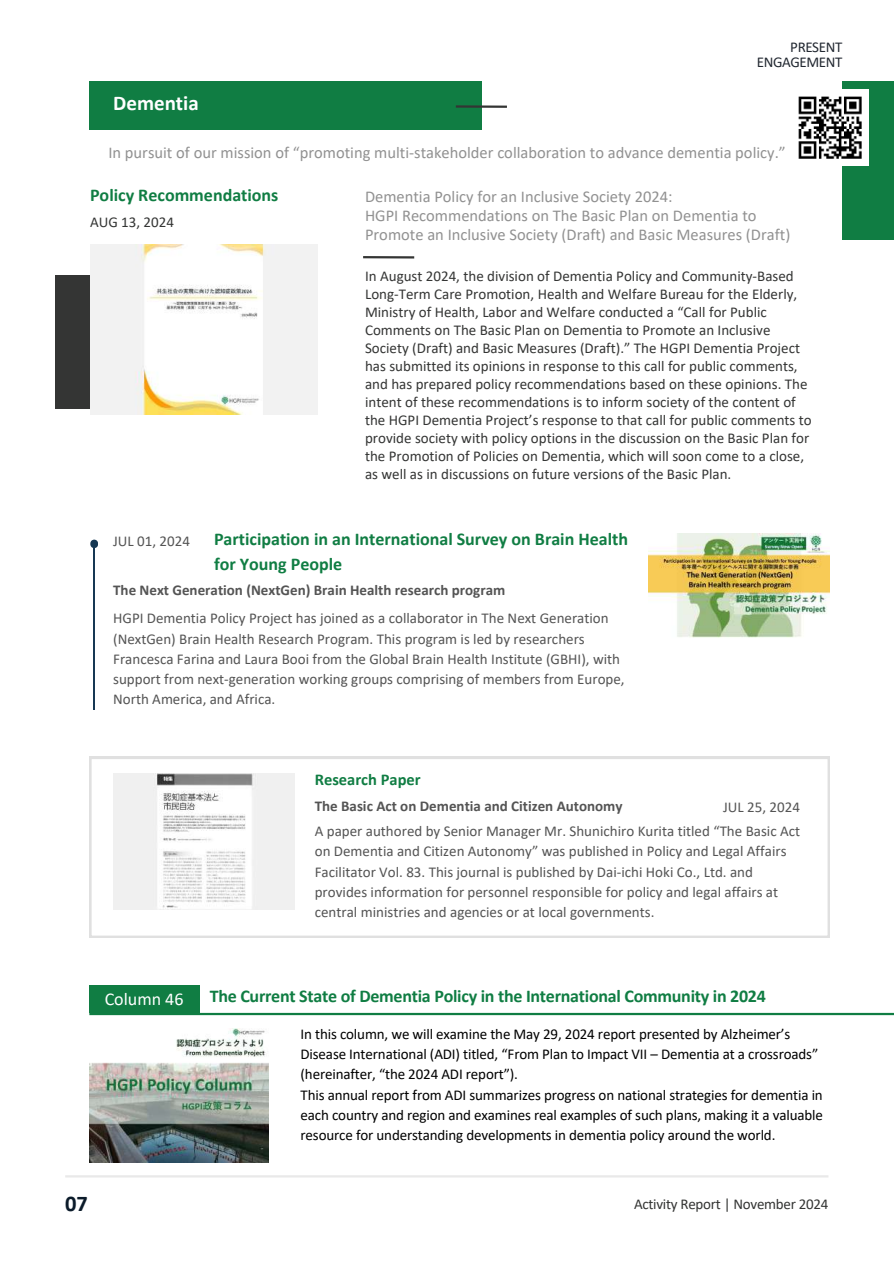
<style>
.page{position:relative;width:894px;height:1264px;background:#fff}
.page>*{position:absolute;margin:0;border:0;box-sizing:border-box;transform-origin:0 0}
.t1{font:700 22.5px "Calibri";color:#0b1b2a}
.t2{font:700 21px "Calibri";color:#fff}
.t3{font:700 18px/24.8px "Calibri";color:#107d43}
.t4{font:18px "Calibri";color:#fff}
.t5{font:16.5px/19.2px "Calibri";color:#919191}
.t6{font:700 16.5px "Calibri";color:#107d43}
.t7{font:15px/18px "Calibri";color:#343534}
.t8{font:15px/20.2px "Calibri";color:#545454}
.t9{font:15px/20.2px "Calibri";letter-spacing:-.01em;color:#010101}
.t10{font:700 15px "Calibri";color:#545454}
.t11{font:15px/15.8px "Calibri";letter-spacing:-.025em;color:#222831;text-align:right}
</style>
<div class="page">
<div style="left:842px;top:81px;width:51px;height:158px;background:#107d43"></div>
<hr style="left:65px;top:1175px;width:763px;height:2px;background:#e9e9e9">
<hr style="left:363px;top:256px;width:51px;height:2px;background:#343534">
<div style="left:55px;top:275px;width:123px;height:134px;background:#343534"></div>
<img style="left:90px;top:245px;width:227px;height:170px">
<div style="left:89px;top:985px;width:110px;height:28px;background:#107d43"></div>
<hr style="left:89px;top:1012px;width:804px;height:3px;background:#107d43">
<img style="left:89px;top:1028px;width:179px;height:133px">
<img style="left:648px;top:533px;width:181px;height:105px">
<hr style="left:93px;top:544px;width:2px;height:165px;background:#163853">
<svg style="left:90px;top:539px;width:8px;height:9px"></svg>
<svg style="left:89px;top:756px;width:740px;height:181px"></svg>
<img style="left:113px;top:773px;width:181px;height:136px">
<div style="left:89px;top:81px;width:393px;height:49px;background:#107d43"></div>
<hr style="left:455px;top:105px;width:52px;height:3px;background:#343534">
<img style="left:798px;top:89px;width:69px;height:77px">
<p class="t11" style="left:756px;top:40px;width:87px">PRESENT<br>ENGAGEMENT</p>
<h2 class="t2" style="left:113px;top:94px;width:87px">Dementia</h2>
<p class="t5" style="left:108px;top:144px;width:678px">In pursuit of our mission of “promoting multi-stakeholder collaboration to advance dementia policy.”</p>
<p class="t3" style="left:90px;top:184px;width:190px">Policy Recommendations</p>
<p class="t7" style="left:90px;top:214px;width:85px">AUG 13, 2024</p>
<p class="t5" style="left:365px;top:188px;width:426px">Dementia Policy for an Inclusive Society 2024:<br>HGPI Recommendations on The Basic Plan on Dementia to<br>Promote an Inclusive Society (Draft) and Basic Measures (Draft)</p>
<p class="t7" style="left:365px;top:268px;width:448px">In August 2024, the division of Dementia Policy and Community-Based Long-Term Care Promotion, Health and Welfare Bureau for the Elderly, Ministry of Health, Labor and Welfare conducted a “Call for Public Comments on The Basic Plan on Dementia to Promote an Inclusive Society (Draft) and Basic Measures (Draft).” The HGPI Dementia Project has submitted its opinions in response to this call for public comments, and has prepared policy recommendations based on these opinions. The intent of these recommendations is to inform society of the content of the HGPI Dementia Project’s response to that call for public comments to provide society with policy options in the discussion on the Basic Plan for the Promotion of Policies on Dementia, which will soon come to a close, as well as in discussions on future versions of the Basic Plan.</p>
<p class="t8" style="left:113px;top:532px;width:78px">JUL 01, 2024</p>
<p class="t3" style="left:214px;top:528px;width:415px">Participation in an International Survey on Brain Health for Young People</p>
<p class="t10" style="left:113px;top:583px;width:393px">The Next Generation (NextGen) Brain Health research program</p>
<p class="t8" style="left:113px;top:609px;width:513px">HGPI Dementia Policy Project has joined as a collaborator in The Next Generation (NextGen) Brain Health Research Program. This program is led by researchers Francesca Farina and Laura Booi from the Global Brain Health Institute (GBHI), with support from next-generation working groups comprising of members from Europe, North America, and Africa.</p>
<p class="t6" style="left:314px;top:772px;width:107px">Research Paper</p>
<p class="t10" style="left:314px;top:799px;width:309px">The Basic Act on Dementia and Citizen Autonomy</p>
<p class="t8" style="left:314px;top:822px;width:487px">A paper authored by Senior Manager Mr. Shunichiro Kurita titled “The Basic Act on Dementia and Citizen Autonomy” was published in Policy and Legal Affairs Facilitator Vol. 83. This journal is published by Dai-ichi Hoki Co., Ltd. and provides information for personnel responsible for policy and legal affairs at central ministries and agencies or at local governments.</p>
<p class="t8" style="left:723px;top:798px;width:78px">JUL 25, 2024</p>
<p class="t4" style="left:105px;top:991px;width:80px">Column 46</p>
<p class="t3" style="left:210px;top:985px;width:557px">The Current State of Dementia Policy in the International Community in 2024</p>
<p class="t9" style="left:300px;top:1025px;width:523px">In this column, we will examine the May 29, 2024 report presented by Alzheimer’s Disease International (ADI) titled, “From Plan to Impact VII – Dementia at a crossroads” (hereinafter, “the 2024 ADI report”).<br>This annual report from ADI summarizes progress on national strategies for dementia in each country and region and examines real examples of such plans, making it a valuable resource for understanding developments in dementia policy around the world.</p>
<h1 class="t1" style="left:65px;top:1194px;width:24px">07</h1>
<p class="t7" style="left:633px;top:1196px;width:196px">Activity Report | November 2024</p>
</div>
